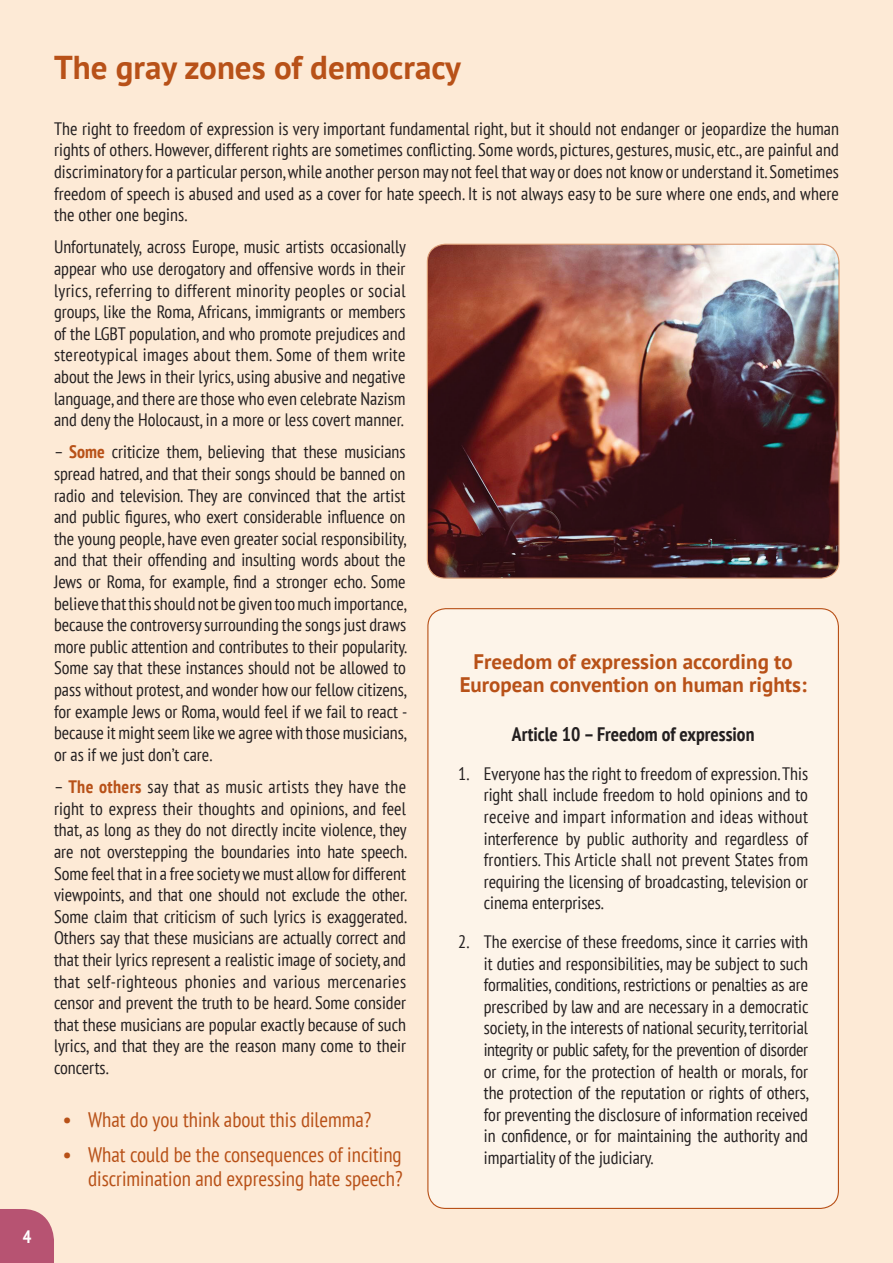
<style>
.page{position:relative;width:893px;height:1263px;background:#fdead6}
.page>*{position:absolute;margin:0;border:0;box-sizing:border-box;transform-origin:0 0}
.t1{font:700 33px "PT Sans";color:#b85118}
.t2{font:condensed 21px/23.1px "PT Sans";color:#b85118;text-align:right}
.t3{font:700 21px/23.1px "PT Sans";color:#b85118;text-align:center}
.t4{font:700 condensed 19.5px "PT Sans";color:#231f20}
.t5{font:condensed 18px/21.6px "PT Sans";color:#231f20;text-align:justify}
.t6{font:700 condensed 18px "PT Sans";color:#fff}
.s1{font-weight:700;color:#b85118}
.s2{font-stretch:normal}
</style>
<div class="page">
<div style="left:428px;top:609px;width:410px;height:599px;background:#fdf4e9;border-radius:18px"></div>
<svg style="left:0;top:1209px;width:54px;height:54px"></svg>
<img style="left:427px;top:244px;width:412px;height:334px">
<div style="left:427px;top:244px;width:412px;height:335px;border:1px solid #da9b73;border-radius:18px"></div>
<p class="t6" style="left:23px;top:1225px;width:10px">4</p>
<p class="t1" style="left:54px;top:46px;width:408px">The gray zones of democracy</p>
<p class="t5" style="left:54px;top:117px;width:786px">The right to freedom of expression is very important fundamental right, but it should not endanger or jeopardize the human rights of others. However, different rights are sometimes conflicting. Some words, pictures, gestures, music, etc., are painful and discriminatory for a particular person, while another person may not feel that way or does not know or understand it. Sometimes freedom of speech is abused and used as a cover for hate speech. It is not always easy to be sure where one ends, and where the other one begins.</p>
<p class="t5" style="left:54px;top:236px;width:354px">Unfortunately, across Europe, music artists occasionally appear who use derogatory and offensive words in their lyrics, referring to different minority peoples or social groups, like the Roma, Africans, immigrants or members of the LGBT population, and who promote prejudices and stereotypical images about them. Some of them write about the Jews in their lyrics, using abusive and negative language, and there are those who even celebrate Nazism and deny the Holocaust, in a more or less covert manner.</p>
<p class="t5" style="left:54px;top:441px;width:355px">– <span class="s1">Some</span> criticize them, believing that these musicians spread hatred, and that their songs should be banned on radio and television. They are convinced that the artist and public figures, who exert considerable influence on the young people, have even greater social responsibility, and that their offending and insulting words about the Jews or Roma, for example, find a stronger echo. Some believe that this should not be given too much importance, because the controversy surrounding the songs just draws more public attention and contributes to their popularity.<br>Some say that these instances should not be allowed to pass without protest, and wonder how our fellow citizens, for example Jews or Roma, would feel if we fail to react - because it might seem like we agree with those musicians, or as if we just don’t care.</p>
<p class="t5" style="left:54px;top:775px;width:355px">– <span class="s1">The others</span> say that as music artists they have the right to express their thoughts and opinions, and feel that, as long as they do not directly incite violence, they are not overstepping the boundaries into hate speech.<br>Some feel that in a free society we must allow for different viewpoints, and that one should not exclude the other.<br>Some claim that criticism of such lyrics is exaggerated.<br>Others say that these musicians are actually correct and that their lyrics represent a realistic image of society, and that self-righteous phonies and various mercenaries censor and prevent the truth to be heard. Some consider that these musicians are popular exactly because of such lyrics, and that they are the reason many come to their concerts.</p>
<p class="t2" style="left:63px;top:1107px;width:310px"><span class="s2">•</span> What do you think about this dilemma?</p>
<p class="t2" style="left:63px;top:1143px;width:341px"><span class="s2">•</span> What could be the consequences of inciting discrimination and expressing hate speech?</p>
<p class="t3" style="left:460px;top:650px;width:348px">Freedom of expression according to<br>European convention on human rights:</p>
<p class="t4" style="left:512px;top:721px;width:244px">Article 10 – Freedom of expression</p>
<p class="t5" style="left:484px;top:762px;width:326px;text-indent:-26px">1. Everyone has the right to freedom of expression. This right shall include freedom to hold opinions and to receive and impart information and ideas without interference by public authority and regardless of frontiers. This Article shall not prevent States from requiring the licensing of broadcasting, television or cinema enterprises.</p>
<p class="t5" style="left:484px;top:930px;width:327px;text-indent:-26px">2. The exercise of these freedoms, since it carries with it duties and responsibilities, may be subject to such formalities, conditions, restrictions or penalties as are prescribed by law and are necessary in a democratic society, in the interests of national security, territorial integrity or public safety, for the prevention of disorder or crime, for the protection of health or morals, for the protection of the reputation or rights of others, for preventing the disclosure of information received in confidence, or for maintaining the authority and impartiality of the judiciary.</p>
</div>
